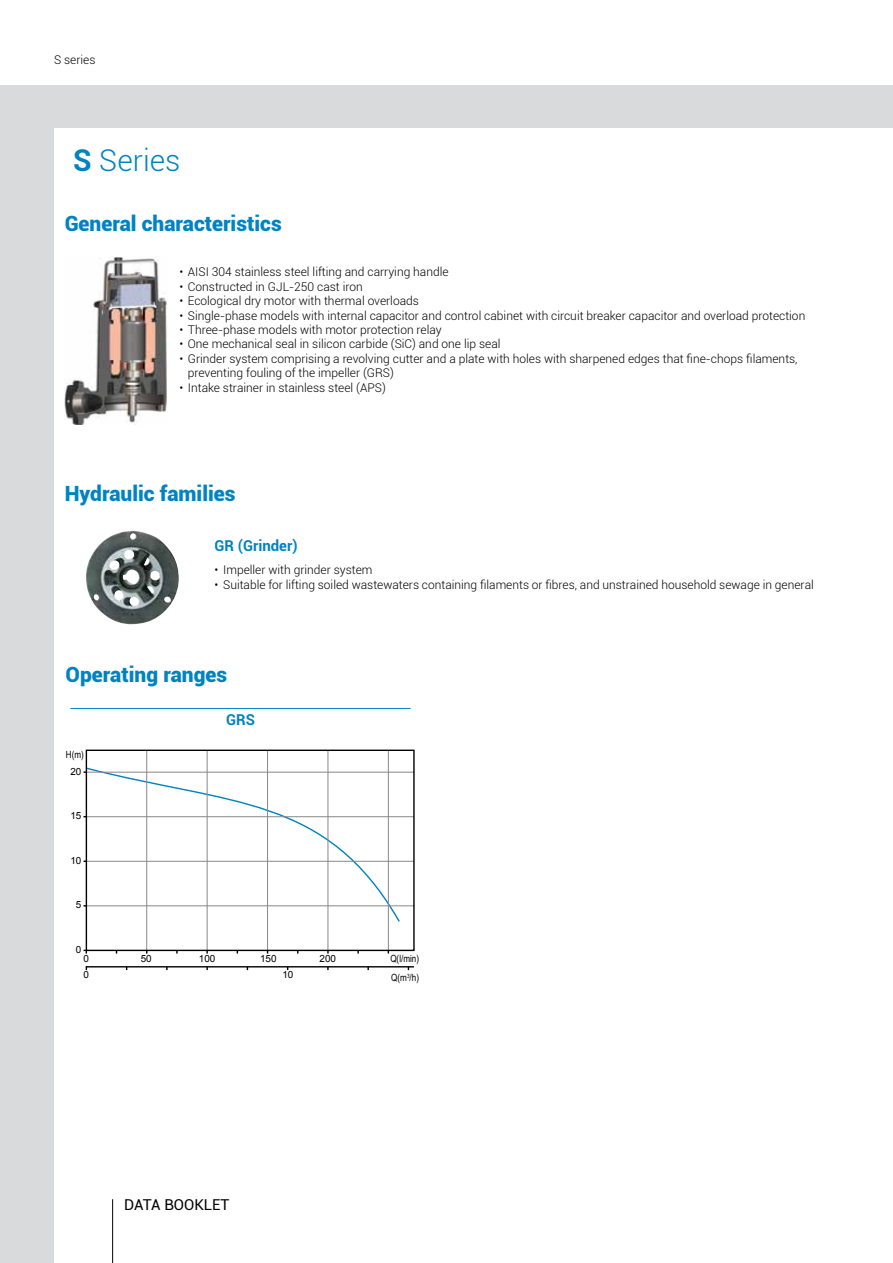
<style>
.page{position:relative;width:893px;height:1263px;background:#fff}
.page>*{position:absolute;margin:0;border:0;box-sizing:border-box;transform-origin:0 0}
.t1{font:300 30px "Roboto";color:#0083c3}
.t2{font:900 21px "Roboto";color:#0083c3}
.t3{font:700 15px "Roboto";color:#0083c3}
.t4{font:15px "Roboto";color:#000}
.t5{font:300 12px/14.4px "Roboto";color:#000}
.t6{font:9.9px "Arial";color:#000}
.t7{font:9.9px/18.5px "Arial Narrow";color:#000}
.s1{font-weight:700}
</style>
<div class="page">
<hr style="left:112px;top:1199px;width:1px;height:64px;background:#000">
<div style="left:0;top:106px;width:54px;height:1157px;background:#d9dadb"></div>
<div style="left:0;top:85px;width:893px;height:43px;background:#d9dadb"></div>
<img style="left:65px;top:257px;width:103px;height:167px">
<img style="left:86px;top:531px;width:93px;height:93px">
<svg style="left:85px;top:766px;width:316px;height:157px"></svg>
<hr style="left:86px;top:966px;width:328px;height:1px;background:#000">
<hr style="left:267px;top:750px;width:1px;height:200px;background:#87888a">
<hr style="left:328px;top:750px;width:1px;height:200px;background:#87888a">
<hr style="left:86px;top:816px;width:328px;height:1px;background:#87888a">
<hr style="left:86px;top:772px;width:328px;height:1px;background:#87888a">
<hr style="left:86px;top:861px;width:328px;height:1px;background:#87888a">
<hr style="left:86px;top:905px;width:328px;height:1px;background:#87888a">
<hr style="left:146px;top:750px;width:1px;height:200px;background:#87888a">
<hr style="left:207px;top:750px;width:1px;height:200px;background:#87888a">
<hr style="left:388px;top:750px;width:1px;height:200px;background:#87888a">
<div style="left:86px;top:750px;width:329px;height:201px;border:1px solid #000"></div>
<hr style="left:70px;top:708px;width:341px;height:1px;background:#0083c3">
<p class="t5" style="left:54px;top:52px;width:43px">S series</p>
<h1 class="t1" style="left:73px;top:140px;width:109px"><span class="s1">S</span> Series</h1>
<h2 class="t2" style="left:65px;top:208px;width:219px">General characteristics</h2>
<p class="t5" style="left:179px;top:264px;width:271px">• AISI 304 stainless steel lifting and carrying handle</p>
<p class="t5" style="left:179px;top:279px;width:185px">• Constructed in GJL-250 cast iron</p>
<p class="t5" style="left:179px;top:293px;width:241px">• Ecological dry motor with thermal overloads</p>
<p class="t5" style="left:179px;top:308px;width:627px">• Single-phase models with internal capacitor and control cabinet with circuit breaker capacitor and overload protection</p>
<p class="t5" style="left:179px;top:322px;width:264px">• Three-phase models with motor protection relay</p>
<p class="t5" style="left:179px;top:336px;width:323px">• One mechanical seal in silicon carbide (SiC) and one lip seal</p>
<p class="t5" style="left:188px;top:351px;width:611px;text-indent:-9px">• Grinder system comprising a revolving cutter and a plate with holes with sharpened edges that fine-chops filaments, preventing fouling of the impeller (GRS)</p>
<p class="t5" style="left:179px;top:380px;width:208px">• Intake strainer in stainless steel (APS)</p>
<h2 class="t2" style="left:65px;top:478px;width:172px">Hydraulic families</h2>
<p class="t3" style="left:215px;top:535px;width:85px">GR (Grinder)</p>
<p class="t5" style="left:215px;top:562px;width:159px">• Impeller with grinder system</p>
<p class="t5" style="left:215px;top:577px;width:601px">• Suitable for lifting soiled wastewaters containing filaments or fibres, and unstrained household sewage in general</p>
<h2 class="t2" style="left:66px;top:659px;width:163px">Operating ranges</h2>
<p class="t7" style="left:66px;top:745px;width:20px">H(m)</p>
<p class="t6" style="left:70px;top:765px;width:13px">20</p>
<p class="t6" style="left:70px;top:809px;width:13px">15</p>
<p class="t6" style="left:70px;top:854px;width:13px">10</p>
<p class="t6" style="left:76px;top:898px;width:7px">5</p>
<p class="t6" style="left:76px;top:943px;width:7px">0</p>
<p class="t6" style="left:83px;top:952px;width:7px">0</p>
<p class="t3" style="left:226px;top:709px;width:30px">GRS</p>
<p class="t6" style="left:141px;top:952px;width:13px">50</p>
<p class="t6" style="left:260px;top:952px;width:18px">150</p>
<p class="t6" style="left:199px;top:952px;width:18px">100</p>
<p class="t6" style="left:320px;top:952px;width:18px">200</p>
<p class="t6" style="left:83px;top:968px;width:7px">0</p>
<p class="t6" style="left:282px;top:968px;width:13px">10</p>
<p class="t7" style="left:390px;top:949px;width:30px">Q(l/min)<br>Q(m<sup>3</sup>/h)</p>
<p class="t4" style="left:124px;top:1194px;width:107px">DATA BOOKLET</p>
</div>
